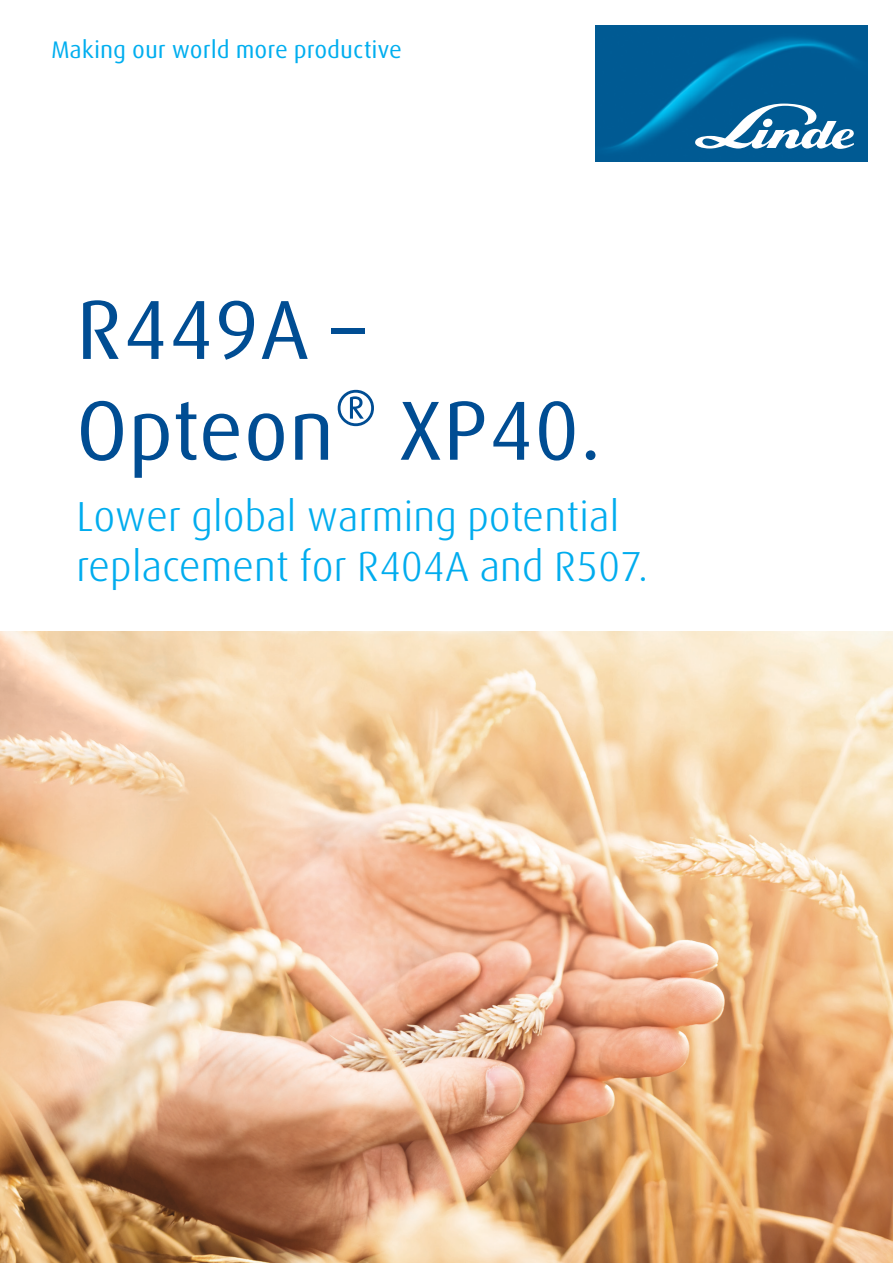
<style>
.page{position:relative;width:893px;height:1263px;background:#fff}
.page>*{position:absolute;margin:0;border:0;box-sizing:border-box;transform-origin:0 0}
.t1{font:84px/100.8px "Linde Dax Global";color:#004d93}
.t2{font:300 42px/50.4px "Linde Dax Global";letter-spacing:-.01em;color:#00acee}
.t3{font:24px "Linde Dax Global";letter-spacing:-.005em;color:#00aeef}
</style>
<div class="page">
<img style="left:0;top:631px;width:893px;height:632px">
<img style="left:595px;top:26px;width:272px;height:136px">
<svg style="left:695px;top:104px;width:160px;height:45px"></svg>
<p class="t3" style="left:51px;top:35px;width:353px">Making our world more productive</p>
<h1 class="t1" style="left:76px;top:280px;width:527px">R449A –<br>Opteon® XP40.</h1>
<p class="t2" style="left:76px;top:491px;width:574px">Lower global warming potential replacement for R404A and R507.</p>
</div>
